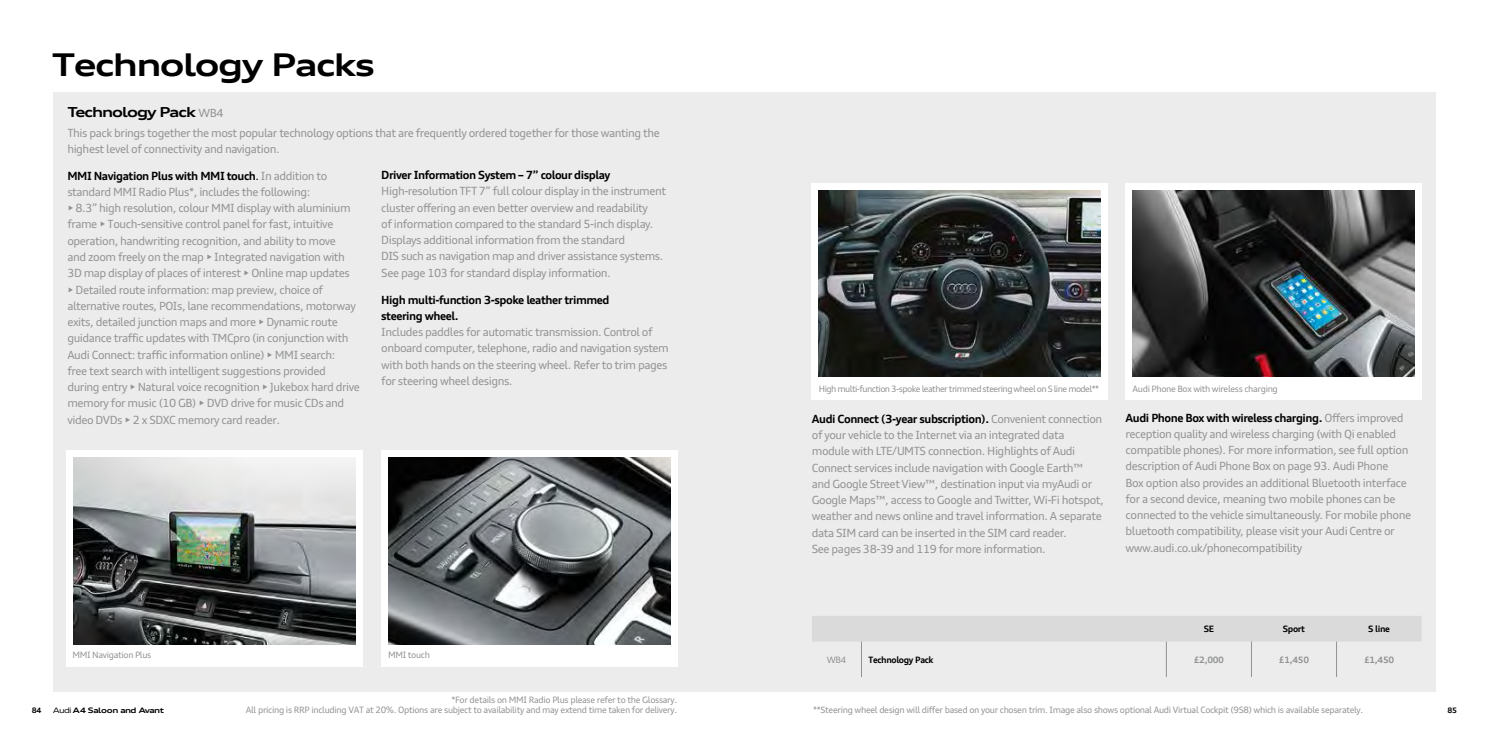
<style>
.page{position:relative;width:1489px;height:745px;background:#fff}
.page>*{position:absolute;margin:0;border:0;box-sizing:border-box;transform-origin:0 0}
.t1{font:700 expanded 31.25px "Audi Type";letter-spacing:-.05em;color:#000}
.t2{font:700 expanded 13.75px "Audi Type";letter-spacing:-.07em;color:#000}
.t3{font:11.25px/16.2px "Audi Type";letter-spacing:-.04em;color:#919292}
.t4{font:700 11.25px/16.2px "Audi Type";letter-spacing:-.04em;color:#000}
.t5{font:8.75px/10.5px "Audi Type";letter-spacing:-.04em;color:#919292;text-align:right}
.t6{font:8.75px "Audi Type";letter-spacing:-.065em;color:#919292}
.t7{font:700 8.75px "Audi Type";letter-spacing:-.04em;color:#000}
.t8{font:700 8.75px "Audi Type";letter-spacing:-.04em;color:#919292}
.t9{font:700 expanded 7.5px "Audi Type";letter-spacing:-.045em;color:#000}
.t10{font:700 7.5px "Audi Type";color:#000}
.s1{font-weight:400;font-stretch:normal;font-size:11.25px;color:#919292}
.s2{font-weight:700;color:#000}
.s3{color:#000}
.s4{font-weight:400}
</style>
<div class="page">
<div style="left:53px;top:92px;width:1382px;height:599px;background:#ececed"></div>
<div style="left:381px;top:450px;width:296px;height:216px;background:#fff"></div>
<img style="left:388px;top:457px;width:282px;height:186px">
<div style="left:66px;top:450px;width:296px;height:216px;background:#fff"></div>
<img style="left:73px;top:457px;width:282px;height:186px">
<div style="left:811px;top:183px;width:296px;height:216px;background:#fff"></div>
<img style="left:818px;top:190px;width:282px;height:186px">
<div style="left:1125px;top:183px;width:296px;height:216px;background:#fff"></div>
<img style="left:1132px;top:190px;width:282px;height:186px">
<div style="left:812px;top:616px;width:609px;height:25px;background:#dadada"></div>
<hr style="left:861px;top:641px;width:1px;height:35px;background:#919292">
<hr style="left:1166px;top:641px;width:1px;height:35px;background:#919292">
<hr style="left:1251px;top:641px;width:1px;height:35px;background:#919292">
<hr style="left:1336px;top:641px;width:1px;height:35px;background:#919292">
<h1 class="t1" style="left:52px;top:43px;width:324px">Technology Packs</h1>
<p class="t2" style="left:67px;top:102px;width:158px">Technology Pack <span class="s1">WB4</span></p>
<p class="t3" style="left:67px;top:124px;width:594px">This pack brings together the most popular technology options that are frequently ordered together for those wanting the highest level of connectivity and navigation.</p>
<p class="t3" style="left:67px;top:167px;width:294px"><span class="s2">MMI Navigation Plus with MMI touch</span><span class="s3">.</span> In addition to standard MMI Radio Plus*, includes the following:<br>► 8.3” high resolution, colour MMI display with aluminium frame ► Touch-sensitive control panel for fast, intuitive operation, handwriting recognition, and ability to move<br>and zoom freely on the map ► Integrated navigation with 3D map display of places of interest ► Online map updates<br>► Detailed route information: map preview, choice of alternative routes, POIs, lane recommendations, motorway exits, detailed junction maps and more ► Dynamic route guidance traffic updates with TMCpro (in conjunction with Audi Connect: traffic information online) ► MMI search:<br>free text search with intelligent suggestions provided during entry ► Natural voice recognition ► Jukebox hard drive memory for music (10 GB) ► DVD drive for music CDs and video DVDs ► 2 x SDXC memory card reader.</p>
<p class="t4" style="left:381px;top:167px;width:231px">Driver Information System – 7” colour display</p>
<p class="t3" style="left:381px;top:183px;width:286px">High-resolution TFT 7” full colour display in the instrument cluster offering an even better overview and readability<br>of information compared to the standard 5-inch display.<br>Displays additional information from the standard<br>DIS such as navigation map and driver assistance systems.<br>See page 103 for standard display information.</p>
<p class="t4" style="left:381px;top:291px;width:230px">High multi-function 3-spoke leather trimmed steering wheel.</p>
<p class="t3" style="left:381px;top:323px;width:289px">Includes paddles for automatic transmission. Control of onboard computer, telephone, radio and navigation system with both hands on the steering wheel. Refer to trim pages for steering wheel designs.</p>
<p class="t5" style="left:72px;top:649px;width:80px">MMI Navigation Plus</p>
<p class="t5" style="left:388px;top:649px;width:43px">MMI touch</p>
<p class="t6" style="left:818px;top:383px;width:282px">High multi-function 3-spoke leather trimmed steering wheel on S line model**</p>
<p class="t5" style="left:1132px;top:383px;width:147px">Audi Phone Box with wireless charging</p>
<p class="t3" style="left:811px;top:410px;width:293px"><span class="s2">Audi Connect (3-year subscription).</span> Convenient connection of your vehicle to the Internet via an integrated data module with LTE/UMTS connection. Highlights of Audi Connect services include navigation with Google Earth™ and Google Street View™, destination input via myAudi or Google Maps™, access to Google and Twitter, Wi-Fi hotspot, weather and news online and travel information. A separate data SIM card can be inserted in the SIM card reader.<br>See pages 38-39 and 119 for more information.</p>
<p class="t3" style="left:1125px;top:409px;width:287px"><span class="s2">Audi Phone Box with wireless charging.</span> Offers improved reception quality and wireless charging (with Qi enabled compatible phones). For more information, see full option description of Audi Phone Box on page 93. Audi Phone<br>Box option also provides an additional Bluetooth interface for a second device, meaning two mobile phones can be connected to the vehicle simultaneously. For mobile phone bluetooth compatibility, please visit your Audi Centre or www.audi.co.uk/phonecompatibility</p>
<p class="t7" style="left:1203px;top:623px;width:12px">SE</p>
<p class="t7" style="left:1282px;top:623px;width:24px">Sport</p>
<p class="t7" style="left:1368px;top:623px;width:23px">S line</p>
<p class="t5" style="left:826px;top:653px;width:21px">WB4</p>
<p class="t7" style="left:868px;top:653px;width:67px">Technology Pack</p>
<p class="t8" style="left:1193px;top:653px;width:32px">£2,000</p>
<p class="t8" style="left:1278px;top:653px;width:32px">£1,450</p>
<p class="t8" style="left:1363px;top:653px;width:32px">£1,450</p>
<p class="t5" style="left:246px;top:694px;width:433px">*For details on MMI Radio Plus please refer to the Glossary.<br>All pricing is RRP including VAT at 20%. Options are subject to availability and may extend time taken for delivery.</p>
<p class="t5" style="left:813px;top:704px;width:551px">**Steering wheel design will differ based on your chosen trim. Image also shows optional Audi Virtual Cockpit (9S8) which is available separately.</p>
<p class="t10" style="left:32px;top:705px;width:11px">84</p>
<p class="t9" style="left:53px;top:705px;width:112px"><span class="s4">Audi</span> A4 Saloon and Avant</p>
<p class="t10" style="left:1447px;top:705px;width:11px">85</p>
</div>
